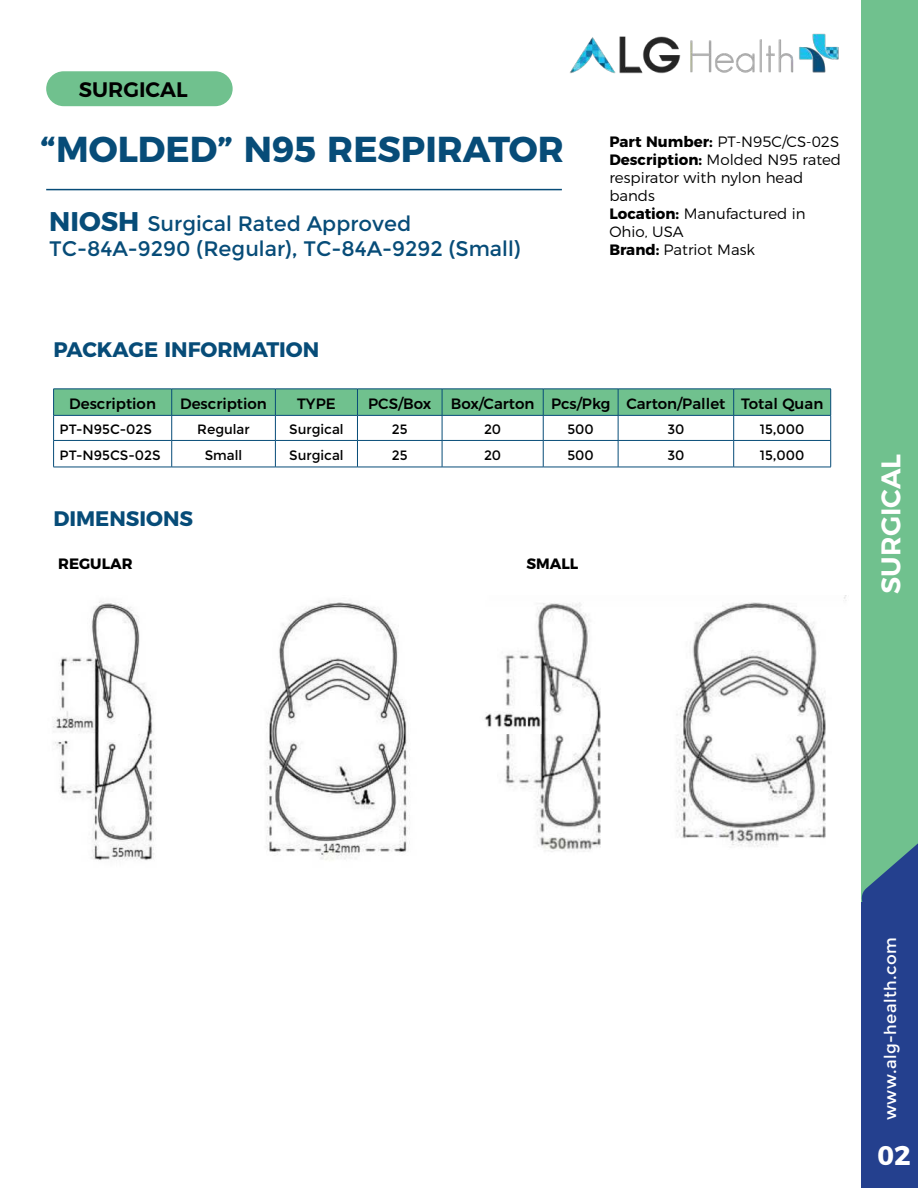
<style>
.page{position:relative;width:918px;height:1188px;background:#fff}
.page>*{position:absolute;margin:0;border:0;box-sizing:border-box;transform-origin:0 0}
.t1{font:700 36px "Montserrat";color:#074c78}
.t2{font:600 27px "Montserrat";color:#fff}
.t3{font:700 27px "Montserrat";color:#fff}
.t4{font:21px/25.2px "Montserrat";color:#074c78}
.t5{font:700 21px "Montserrat";color:#074c78}
.t6{font:600 21px "Montserrat";color:#000}
.t7{font:16.5px "Montserrat";letter-spacing:.025em;color:#fff}
.t8{font:300 15px/18px "Montserrat";color:#000}
.t9{font:500 15px "Montserrat";color:#000}
.t10{font:700 15px "Montserrat";color:#000}
.t11{font:13.5px "Montserrat";color:#000}
.s1{font-weight:700;font-size:27px}
.s2{font-weight:700}
</style>
<div class="page">
<div style="left:862px;top:506px;width:56px;height:682px;background:#24408e"></div>
<div style="left:862px;top:0;width:56px;height:901px;background:#70c18e"></div>
<svg style="left:861px;top:770px;width:57px;height:161px"></svg>
<hr style="left:46px;top:189px;width:516px;height:1px;background:#074c78">
<img style="left:569px;top:33px;width:270px;height:41px">
<svg style="left:53px;top:389px;width:778px;height:78px"></svg>
<hr style="left:53px;top:467px;width:119px;height:1px;background:#074c78">
<hr style="left:172px;top:467px;width:103px;height:1px;background:#074c78">
<hr style="left:275px;top:467px;width:82px;height:1px;background:#074c78">
<hr style="left:357px;top:467px;width:85px;height:1px;background:#074c78">
<hr style="left:442px;top:467px;width:101px;height:1px;background:#074c78">
<hr style="left:543px;top:467px;width:75px;height:1px;background:#074c78">
<hr style="left:618px;top:467px;width:116px;height:1px;background:#074c78">
<hr style="left:734px;top:467px;width:97px;height:1px;background:#074c78">
<img style="left:53px;top:596px;width:793px;height:265px">
<div style="left:46px;top:71px;width:187px;height:35px;background:#70c18e;border-radius:17px"></div>
<h3 class="t6" style="left:79px;top:77px;width:110px">SURGICAL</h3>
<h1 class="t1" style="left:40px;top:134px;width:525px">“MOLDED” N95 RESPIRATOR</h1>
<h3 class="t4" style="left:49px;top:213px;width:473px"><span class="s1">NIOSH</span> Surgical Rated Approved<br>TC-84A-9290 (Regular), TC-84A-9292 (Small)</h3>
<h3 class="t5" style="left:53px;top:341px;width:267px">PACKAGE INFORMATION</h3>
<p class="t8" style="left:609px;top:133px;width:233px"><span class="s2">Part Number:</span> PT-N95C/CS-02S<br><span class="s2">Description:</span> Molded N95 rated respirator with nylon head bands<br><span class="s2">Location:</span> Manufactured in<br>Ohio, USA<br><span class="s2">Brand:</span> Patriot Mask</p>
<p class="t9" style="left:69px;top:397px;width:88px">Description</p>
<p class="t9" style="left:180px;top:397px;width:88px">Description</p>
<p class="t9" style="left:297px;top:397px;width:40px">TYPE</p>
<p class="t9" style="left:368px;top:397px;width:65px">PCS/Box</p>
<p class="t9" style="left:451px;top:397px;width:374px">Box/Carton Pcs/Pkg Carton/Pallet Total Quan</p>
<p class="t11" style="left:60px;top:424px;width:94px">PT-N95C-02S</p>
<p class="t11" style="left:197px;top:424px;width:54px">Regular</p>
<p class="t11" style="left:289px;top:424px;width:56px">Surgical</p>
<p class="t11" style="left:392px;top:424px;width:17px">25</p>
<p class="t11" style="left:484px;top:424px;width:19px">20</p>
<p class="t11" style="left:567px;top:424px;width:28px">500</p>
<p class="t11" style="left:667px;top:424px;width:19px">30</p>
<p class="t11" style="left:760px;top:424px;width:46px">15,000</p>
<p class="t11" style="left:60px;top:449px;width:103px">PT-N95CS-02S</p>
<p class="t11" style="left:205px;top:449px;width:39px">Small</p>
<p class="t11" style="left:289px;top:449px;width:56px">Surgical</p>
<p class="t11" style="left:392px;top:449px;width:17px">25</p>
<p class="t11" style="left:484px;top:449px;width:19px">20</p>
<p class="t11" style="left:567px;top:449px;width:28px">500</p>
<p class="t11" style="left:667px;top:449px;width:19px">30</p>
<p class="t11" style="left:760px;top:449px;width:46px">15,000</p>
<h3 class="t5" style="left:53px;top:509px;width:141px">DIMENSIONS</h3>
<p class="t10" style="left:58px;top:558px;width:76px">REGULAR</p>
<p class="t10" style="left:527px;top:558px;width:53px">SMALL</p>
<h2 class="t2" style="left:875px;top:594px;width:141px;rotate:-90deg">SURGICAL</h2>
<p class="t7" style="left:884px;top:1120px;width:185px;rotate:-90deg">www.alg-health.com</p>
<h2 class="t3" style="left:878px;top:1144px;width:35px">02</h2>
</div>
